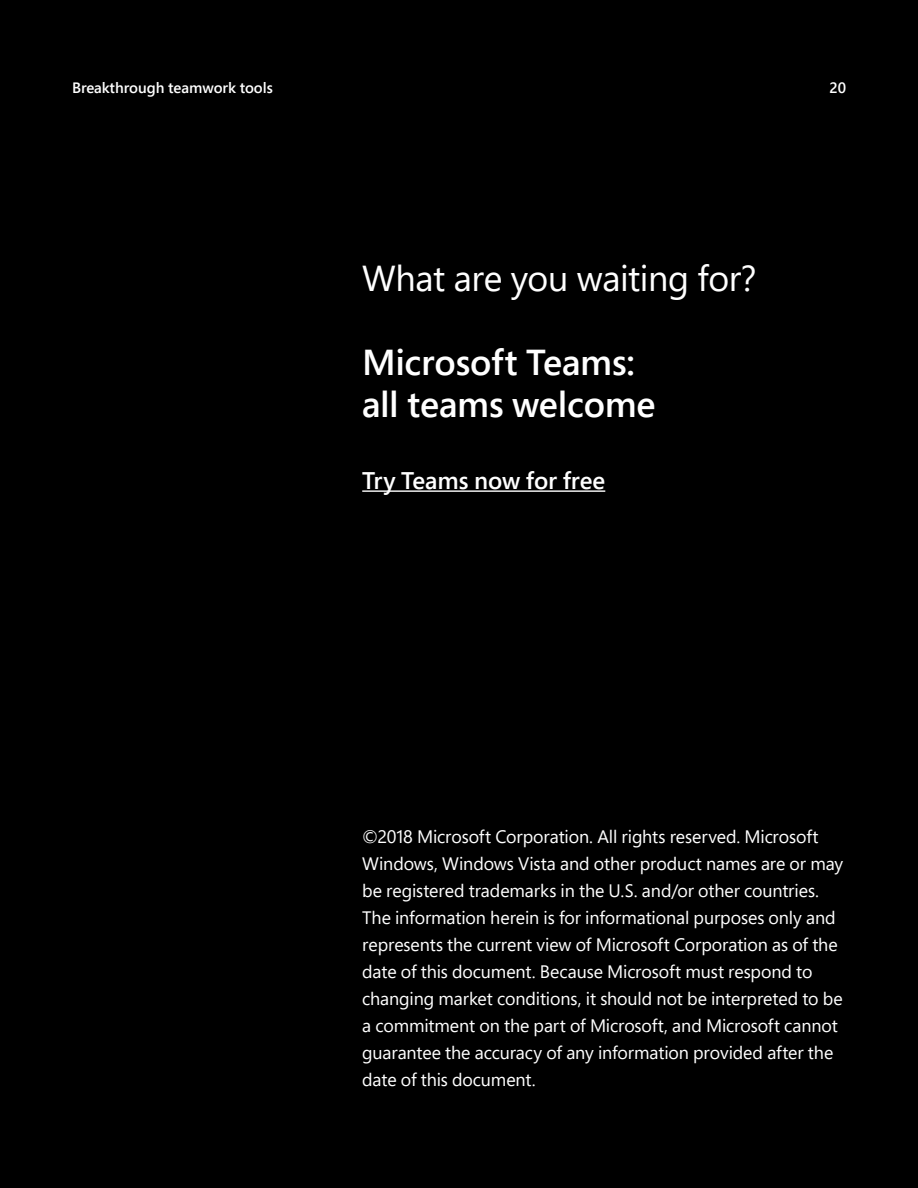
<style>
.page{position:relative;width:918px;height:1188px;background:#000}
.page>*{position:absolute;margin:0;border:0;box-sizing:border-box;transform-origin:0 0}
.t1{font:600 36px/42px "Segoe Pro";letter-spacing:-.005em;color:#fff}
.t2{font:36px "Segoe Pro";letter-spacing:-.01em;color:#fff}
.t3{font:600 24px "Segoe Pro";color:#fff}
.t4{font:18px/27px "Segoe Pro";letter-spacing:-.005em;color:#fff}
.t5{font:600 15px "Segoe Pro";color:#fff}
</style>
<div class="page">
<hr style="left:362px;top:490px;width:243px;height:2px;background:#fff">
<p class="t5" style="left:72px;top:77px;width:202px">Breakthrough teamwork tools</p>
<p class="t5" style="left:830px;top:77px;width:18px">20</p>
<h1 class="t2" style="left:362px;top:254px;width:396px">What are you waiting for?</h1>
<h1 class="t1" style="left:362px;top:340px;width:295px">Microsoft Teams: all teams welcome</h1>
<h2 class="t3" style="left:362px;top:464px;width:245px">Try Teams now for free</h2>
<p class="t4" style="left:362px;top:823px;width:483px">©2018 Microsoft Corporation. All rights reserved. Microsoft Windows, Windows Vista and other product names are or may be registered trademarks in the U.S. and/or other countries.<br>The information herein is for informational purposes only and represents the current view of Microsoft Corporation as of the date of this document. Because Microsoft must respond to changing market conditions, it should not be interpreted to be a commitment on the part of Microsoft, and Microsoft cannot guarantee the accuracy of any information provided after the date of this document.</p>
</div>
